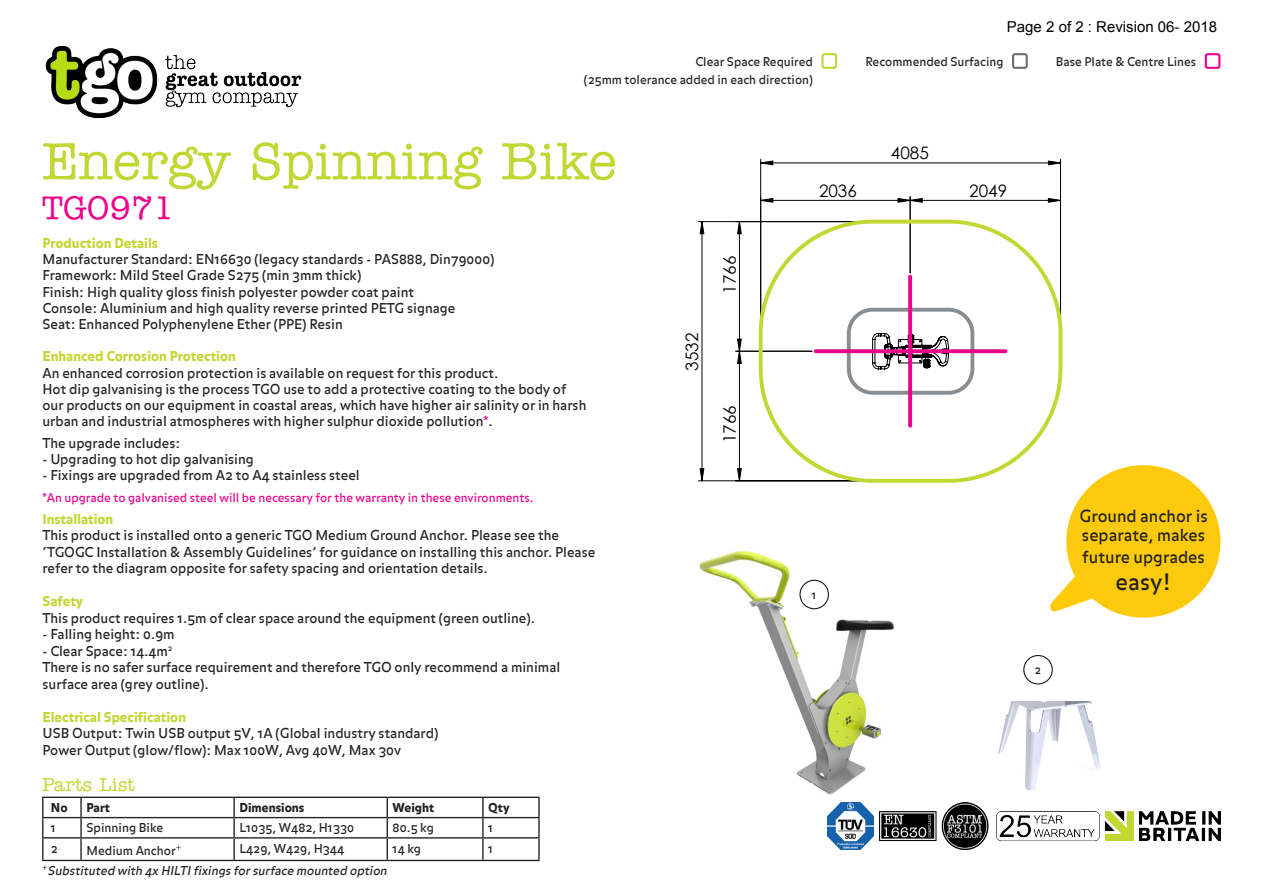
<style>
.page{position:relative;width:1263px;height:893px;background:#fff}
.page>*{position:absolute;margin:0;border:0;box-sizing:border-box;transform-origin:0 0}
.t1{font:500 52.5px "American Typewriter Std";color:#c1d733}
.t2{font:500 33px "American Typewriter Std";color:#ed028c}
.t3{font:22.5px "Balance OT";color:#231f20}
.t4{font:500 18.9px "American Typewriter Std";color:#c1d733}
.t5{font:17.1px "Century Gothic";color:#000}
.t6{font:16.5px/19.8px "Balance OT";color:#231f20}
.t7{font:15px "Arial";color:#000}
.t8{font:13.5px/16.5px "Balance OT";color:#231f20}
.t9{font:900 13.5px "Balance OT";color:#c1d733}
.t10{font:12.15px "Balance OT";color:#231f20}
.t11{font:italic 12.15px "Balance OT";color:#231f20}
.t12{font:900 12.15px "Balance OT";color:#231f20}
.t13{font:12px/18px "Balance OT";color:#231f20;text-align:right}
.t14{font:12px "Balance OT";color:#ed028c}
.t15{font:11.4px "Balance OT";color:#231f20}
.s1{color:#ed028c}
</style>
<div class="page">
<svg style="left:821px;top:53px;width:16px;height:16px"></svg>
<svg style="left:1012px;top:53px;width:16px;height:16px"></svg>
<svg style="left:1205px;top:53px;width:15px;height:16px"></svg>
<img style="left:996px;top:811px;width:224px;height:30px">
<img style="left:45px;top:45px;width:257px;height:74px">
<img style="left:828px;top:803px;width:161px;height:47px">
<img style="left:699px;top:551px;width:195px;height:244px">
<img style="left:998px;top:702px;width:102px;height:88px">
<hr style="left:42px;top:797px;width:39px;height:1px;background:#231f20">
<hr style="left:81px;top:797px;width:153px;height:1px;background:#231f20">
<hr style="left:234px;top:797px;width:153px;height:1px;background:#231f20">
<hr style="left:387px;top:797px;width:96px;height:1px;background:#231f20">
<hr style="left:483px;top:797px;width:57px;height:1px;background:#231f20">
<hr style="left:42px;top:817px;width:39px;height:1px;background:#231f20">
<hr style="left:81px;top:817px;width:153px;height:1px;background:#231f20">
<svg style="left:80px;top:798px;width:2px;height:39px"></svg>
<hr style="left:234px;top:817px;width:153px;height:1px;background:#231f20">
<svg style="left:233px;top:798px;width:2px;height:39px"></svg>
<hr style="left:387px;top:817px;width:96px;height:1px;background:#231f20">
<hr style="left:483px;top:817px;width:57px;height:1px;background:#231f20">
<svg style="left:482px;top:798px;width:2px;height:39px"></svg>
<svg style="left:538px;top:798px;width:2px;height:39px"></svg>
<hr style="left:42px;top:837px;width:39px;height:1px;background:#231f20">
<svg style="left:42px;top:798px;width:1px;height:62px"></svg>
<hr style="left:81px;top:837px;width:153px;height:1px;background:#231f20">
<hr style="left:80px;top:838px;width:2px;height:22px;background:#231f20">
<hr style="left:234px;top:837px;width:153px;height:1px;background:#231f20">
<hr style="left:233px;top:838px;width:2px;height:22px;background:#231f20">
<hr style="left:387px;top:837px;width:96px;height:1px;background:#231f20">
<svg style="left:387px;top:798px;width:1px;height:62px"></svg>
<hr style="left:483px;top:837px;width:57px;height:1px;background:#231f20">
<hr style="left:482px;top:838px;width:2px;height:22px;background:#231f20">
<hr style="left:538px;top:838px;width:2px;height:22px;background:#231f20">
<hr style="left:42px;top:860px;width:39px;height:1px;background:#231f20">
<hr style="left:81px;top:860px;width:153px;height:1px;background:#231f20">
<hr style="left:234px;top:860px;width:153px;height:1px;background:#231f20">
<hr style="left:387px;top:860px;width:96px;height:1px;background:#231f20">
<hr style="left:483px;top:860px;width:57px;height:1px;background:#231f20">
<div style="left:799px;top:580px;width:30px;height:29px;border:1px solid #231f20;border-radius:50%"></div>
<div style="left:1023px;top:655px;width:30px;height:29px;border:1px solid #231f20;border-radius:50%"></div>
<hr style="left:676px;top:842px;width:420px;height:1px;background:#000">
<hr style="left:1262px;top:111px;width:1px;height:387px;background:#000">
<hr style="left:760px;top:159px;width:1px;height:171px;background:#000">
<hr style="left:1060px;top:159px;width:1px;height:171px;background:#000">
<hr style="left:910px;top:197px;width:1px;height:76px;background:#000">
<hr style="left:698px;top:221px;width:171px;height:1px;background:#000">
<hr style="left:698px;top:480px;width:171px;height:1px;background:#000">
<hr style="left:736px;top:351px;width:76px;height:1px;background:#000">
<svg style="left:757px;top:218px;width:306px;height:265px"></svg>
<svg style="left:760px;top:160px;width:300px;height:43px"></svg>
<svg style="left:699px;top:221px;width:43px;height:261px"></svg>
<svg style="left:845px;top:306px;width:131px;height:91px"></svg>
<svg style="left:816px;top:349px;width:189px;height:4px"></svg>
<svg style="left:908px;top:277px;width:4px;height:149px"></svg>
<div style="left:1067px;top:466px;width:153px;height:151px;background:#fbca0c;border-radius:50%"></div>
<svg style="left:1050px;top:575px;width:52px;height:37px"></svg>
<p class="t7" style="left:1007px;top:17px;width:212px">Page 2 of 2 : Revision 06- 2018</p>
<p class="t13" style="left:584px;top:53px;width:230px">Clear Space Required<br>(25mm tolerance added in each direction)</p>
<p class="t13" style="left:865px;top:53px;width:140px">Recommended Surfacing</p>
<p class="t13" style="left:1056px;top:53px;width:142px">Base Plate &amp; Centre Lines</p>
<p class="t1" style="left:42px;top:132px;width:576px">Energy Spinning Bike</p>
<p class="t2" style="left:42px;top:189px;width:134px">TGO971</p>
<p class="t9" style="left:43px;top:235px;width:117px">Production Details</p>
<p class="t8" style="left:43px;top:252px;width:453px">Manufacturer Standard: EN16630 (legacy standards - PAS888, Din79000)</p>
<p class="t8" style="left:43px;top:268px;width:320px">Framework: Mild Steel Grade S275 (min 3mm thick)</p>
<p class="t8" style="left:43px;top:284px;width:373px">Finish: High quality gloss finish polyester powder coat paint</p>
<p class="t8" style="left:43px;top:300px;width:415px">Console: Aluminium and high quality reverse printed PETG signage</p>
<p class="t8" style="left:43px;top:317px;width:302px">Seat: Enhanced Polyphenylene Ether (PPE) Resin</p>
<p class="t9" style="left:43px;top:348px;width:195px">Enhanced Corrosion Protection</p>
<p class="t8" style="left:43px;top:365px;width:457px">An enhanced corrosion protection is available on request for this product.</p>
<p class="t8" style="left:43px;top:382px;width:545px">Hot dip galvanising is the process TGO use to add a protective coating to the body of our products on our equipment in coastal areas, which have higher air salinity or in harsh urban and industrial atmospheres with higher sulphur dioxide pollution<span class="s1">*</span>.</p>
<p class="t8" style="left:43px;top:436px;width:139px">The upgrade includes:</p>
<p class="t8" style="left:43px;top:452px;width:213px">- Upgrading to hot dip galvanising</p>
<p class="t8" style="left:43px;top:468px;width:319px">- Fixings are upgraded from A2 to A4 stainless steel</p>
<p class="t9" style="left:43px;top:510px;width:72px">Installation</p>
<p class="t8" style="left:43px;top:528px;width:554px">This product is installed onto a generic TGO Medium Ground Anchor. Please see the ‘TGOGC Installation &amp; Assembly Guidelines’ for guidance on installing this anchor. Please refer to the diagram opposite for safety spacing and orientation details.</p>
<p class="t9" style="left:43px;top:593px;width:42px">Safety</p>
<p class="t8" style="left:43px;top:610px;width:494px">This product requires 1.5m of clear space around the equipment (green outline).</p>
<p class="t8" style="left:43px;top:627px;width:134px">- Falling height: 0.9m</p>
<p class="t8" style="left:43px;top:643px;width:519px">- Clear Space: 14.4m<sup>2<br></sup>There is no safer surface requirement and therefore TGO only recommend a minimal surface area (grey outline).</p>
<p class="t9" style="left:43px;top:708px;width:145px">Electrical Specification</p>
<p class="t8" style="left:43px;top:726px;width:397px">USB Output: Twin USB output 5V, 1A (Global industry standard)</p>
<p class="t8" style="left:43px;top:742px;width:360px">Power Output (glow/flow): Max 100W, Avg 40W, Max 30v</p>
<p class="t4" style="left:42px;top:774px;width:94px">Parts List</p>
<p class="t12" style="left:51px;top:800px;width:18px">No</p>
<p class="t12" style="left:86px;top:800px;width:25px">Part</p>
<p class="t12" style="left:240px;top:800px;width:66px">Dimensions</p>
<p class="t12" style="left:393px;top:800px;width:43px">Weight</p>
<p class="t12" style="left:488px;top:800px;width:23px">Qty</p>
<p class="t10" style="left:51px;top:821px;width:7px">1</p>
<p class="t10" style="left:86px;top:821px;width:78px">Spinning Bike</p>
<p class="t10" style="left:240px;top:821px;width:116px">L1035, W482, H1330</p>
<p class="t10" style="left:393px;top:821px;width:43px">80.5 kg</p>
<p class="t10" style="left:488px;top:821px;width:7px">1</p>
<p class="t10" style="left:51px;top:841px;width:9px">2</p>
<p class="t10" style="left:86px;top:843px;width:96px">Medium Anchor<sup>+</sup></p>
<p class="t10" style="left:240px;top:841px;width:106px">L429, W429, H344</p>
<p class="t10" style="left:393px;top:841px;width:30px">14 kg</p>
<p class="t10" style="left:488px;top:841px;width:7px">1</p>
<p class="t11" style="left:42px;top:864px;width:349px"><sup>+</sup> Substituted with 4x HILTIfixings forsurface mounted option</p>
<p class="t14" style="left:43px;top:490px;width:493px">*An upgrade to galvanised steel will be necessary for the warranty in these environments.</p>
<p class="t5" style="left:680px;top:371px;width:39px;rotate:-90deg">3532</p>
<p class="t5" style="left:717px;top:294px;width:39px;rotate:-90deg">1766</p>
<p class="t5" style="left:717px;top:443px;width:39px;rotate:-90deg">1766</p>
<p class="t5" style="left:891px;top:141px;width:39px">4085</p>
<p class="t5" style="left:819px;top:179px;width:39px">2036</p>
<p class="t5" style="left:969px;top:179px;width:39px">2049</p>
<p class="t15" style="left:812px;top:588px;width:6px">1</p>
<p class="t15" style="left:1035px;top:663px;width:8px">2</p>
<p class="t6" style="left:1079px;top:507px;width:130px">Ground anchor is separate, makes</p>
<p class="t6" style="left:1082px;top:548px;width:124px">future upgrades</p>
<p class="t3" style="left:1115px;top:569px;width:58px">easy!</p>
</div>
